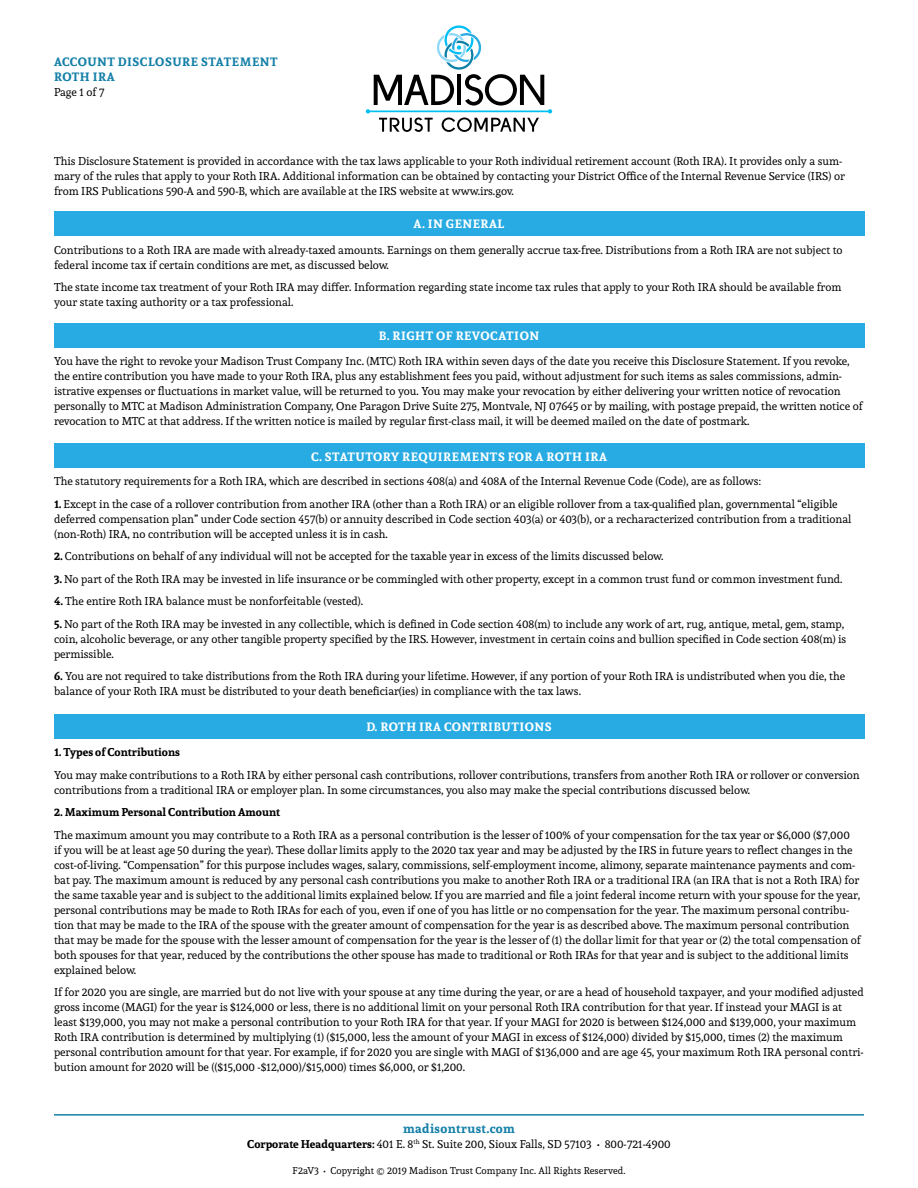
<style>
.page{position:relative;width:918px;height:1188px;background:#fff}
.page>*{position:absolute;margin:0;border:0;box-sizing:border-box;transform-origin:0 0}
.t1{font:700 12.75px "Andada";letter-spacing:.03em;color:#1580a8}
.t2{font:700 12px "Andada";letter-spacing:.045em;color:#fff}
.t3{font:700 12px/15px "Andada";letter-spacing:.045em;color:#1580a8}
.t4{font:11.25px/15px "Andada";color:#000}
.t5{font:700 11.25px "Andada";color:#000}
.t6{font:9.75px "Andada";letter-spacing:.01em;color:#000}
.s1{font-weight:700}
</style>
<div class="page">
<hr style="left:54px;top:1114px;width:810px;height:2px;background:#1580a8">
<svg style="left:365px;top:25px;width:188px;height:107px"></svg>
<div style="left:54px;top:211px;width:810px;height:25px;background:#28aae2"></div>
<div style="left:54px;top:323px;width:810px;height:25px;background:#28aae2"></div>
<div style="left:54px;top:444px;width:810px;height:24px;background:#28aae2"></div>
<div style="left:54px;top:714px;width:810px;height:25px;background:#28aae2"></div>
<p class="t3" style="left:54px;top:54px;width:222px">ACCOUNT DISCLOSURE STATEMENT<br>ROT</p>
<p class="t3" style="left:80px;top:69px;width:21px">H IRA</p>
<p class="t4" style="left:54px;top:85px;width:52px">Page 1 of 7</p>
<p class="t4" style="left:54px;top:153px;width:792px">This Disclosure Statement is provided in accordance with the tax laws applicable to your Roth individual retirement account (Roth IRA). It provides only a sum&shy;mary of the rules that apply to your Roth IRA. Additional information can be obtained by contacting your District Office of the Internal Revenue Service (IRS) or from IRS Publications 590-A and 590-B, which are available at the IRS website at www.irs.gov.</p>
<p class="t2" style="left:414px;top:216px;width:92px">A. IN GENERAL</p>
<p class="t4" style="left:54px;top:242px;width:790px">Contributions to a Roth IRA are made with already-taxed amounts. Earnings on them generally accrue tax-free. Distributions from a Roth IRA are not subject to federal income tax if certain conditions are met, as discussed below.</p>
<p class="t4" style="left:54px;top:279px;width:789px">The state income tax treatment of your Roth IRA may differ. Information regarding state income tax rules that apply to your Roth IRA should be available from your state taxing authority or a tax professional.</p>
<p class="t2" style="left:379px;top:328px;width:162px">B. RIGHT OF REVOCATION</p>
<p class="t4" style="left:54px;top:354px;width:810px">You have the right to revoke your Madison Trust Company Inc. (MTC) Roth IRA within seven days of the date you receive this Disclosure Statement. If you revoke, the entire contribution you have made to your Roth IRA, plus any establishment fees you paid, without adjustment for such items as sales commissions, admin&shy;istrative expenses or fluctuations in market value, will be returned to you. You may make your revocation by either delivering your written notice of revocation personally to MTC at Madison Administration Company, One Paragon Drive Suite 275, Montvale, NJ 07645 or by mailing, with postage prepaid, the written notice of revocation to MTC at that address. If the written notice is mailed by regular first-class mail, it will be deemed mailed on the date of postmark.</p>
<p class="t2" style="left:311px;top:448px;width:283px">C. STATUTORY REQUIREMENTS FOR A ROTH IRA</p>
<p class="t4" style="left:54px;top:474px;width:708px">The statutory requirements for a Roth IRA, which are described in sections 408(a) and 408A of the Internal Revenue Code (Code), are as follows:</p>
<p class="t4" style="left:54px;top:496px;width:799px"><span class="s1">1.</span> Except in the case of a rollover contribution from another IRA (other than a Roth IRA) or an eligible rollover from a tax-qualified plan, governmental “eligible deferred compensation plan” under Code section 457(b) or annuity described in Code section 403(a) or 403(b), or a recharacterized contribution from a traditional (non-Roth) IRA, no contribution will be accepted unless it is in cash.</p>
<p class="t4" style="left:54px;top:549px;width:611px"><span class="s1">2.</span> Contributions on behalf of any individual will not be accepted for the taxable year in excess of the limits discussed below.</p>
<p class="t4" style="left:54px;top:571px;width:790px"><span class="s1">3.</span> No part of the Roth IRA may be invested in life insurance or be commingled with other property, except in a common trust fund or common investment fund.</p>
<p class="t4" style="left:54px;top:594px;width:311px"><span class="s1">4.</span> The entire Roth IRA balance must be nonforfeitable (vested).</p>
<p class="t4" style="left:54px;top:616px;width:794px"><span class="s1">5.</span> No part of the Roth IRA may be invested in any collectible, which is defined in Code section 408(m) to include any work of art, rug, antique, metal, gem, stamp, coin, alcoholic beverage, or any other tangible property specified by the IRS. However, investment in certain coins and bullion specified in Code section 408(m) is permissible.</p>
<p class="t4" style="left:54px;top:669px;width:793px"><span class="s1">6.</span> You are not required to take distributions from the Roth IRA during your lifetime. However, if any portion of your Roth IRA is undistributed when you die, the balance of your Roth IRA must be distributed to your death beneficiar(ies) in compliance with the tax laws.</p>
<p class="t2" style="left:366px;top:719px;width:61px">D. ROTH IRA</p>
<p class="t2" style="left:444px;top:719px;width:107px">CONTRIBUTIONS</p>
<p class="t5" style="left:54px;top:745px;width:128px">1. TYPES OF CONTRIBUTIONS</p>
<p class="t4" style="left:54px;top:767px;width:807px">You may make contributions to a Roth IRA by either personal cash contributions, rollover contributions, transfers from another Roth IRA or rollover or conversion contributions from a traditional IRA or employer plan. In some circumstances, you also may make the special contributions discussed below.</p>
<p class="t5" style="left:54px;top:805px;width:228px">2. MAXIMUM PERSONAL CONTRIBUTION AMOUNT</p>
<p class="t4" style="left:54px;top:827px;width:808px">The maximum amount you may contribute to a Roth IRA as a personal contribution is the lesser of 100% of your compensation for the tax year or $6,000 ($7,000<br>if you will be at least age 50 during the year). These dollar limits apply to the 2020 tax year and may be adjusted by the IRS in future years to reflect changes in the cost-of-living. “Compensation” for this purpose includes wages, salary, commissions, self-employment income, alimony, separate maintenance payments and com&shy;bat pay. The maximum amount is reduced by any personal cash contributions you make to another Roth IRA or a traditional IRA (an IRA that is not a Roth IRA) for the same taxable year and is subject to the additional limits explained below. If you are married and file a joint federal income return with your spouse for the year, personal contributions may be made to Roth IRAs for each of you, even if one of you has little or no compensation for the year. The maximum personal contribu&shy;tion that may be made to the IRA of the spouse with the greater amount of compensation for the year is as described above. The maximum personal contribution that may be made for the spouse with the lesser amount of compensation for the year is the lesser of (1) the dollar limit for that year or (2) the total compensation of both spouses for that year, reduced by the contributions the other spouse has made to traditional or Roth IRAs for that year and is subject to the additional limits explained below.</p>
<p class="t4" style="left:54px;top:985px;width:811px">If for 2020 you are single, are married but do not live with your spouse at any time during the year, or are a head of household taxpayer, and your modified adjusted gross income (MAGI) for the year is $124,000 or less, there is no additional limit on your personal Roth IRA contribution for that year. If instead your MAGI is at least $139,000, you may not make a personal contribution to your Roth IRA for that year. If your MAGI for 2020 is between $124,000 and $139,000, your maximum Roth IRA contribution is determined by multiplying (1) ($15,000, less the amount of your MAGI in excess of $124,000) divided by $15,000, times (2) the maximum personal contribution amount for that year. For example, if for 2020 you are single with MAGI of $136,000 and are age 45, your maximum Roth IRA personal contri&shy;bution amount for 2020 will be (($15,000 -$12,000)/$15,000) times $6,000, or $1,200.</p>
<p class="t1" style="left:403px;top:1120px;width:113px">MADISONTRUST.COM</p>
<p class="t4" style="left:247px;top:1136px;width:425px"><span class="s1">CORPORATE HEADQUARTERS:</span> 401 E. 8<sup>th</sup> St. Suite 200, Sioux Falls, SD 57103 • 800-721-4900</p>
<p class="t6" style="left:293px;top:1164px;width:334px">F2aV3 • Copyright © 2019 Madison Trust Company Inc. All Rights Reserved.</p>
</div>
